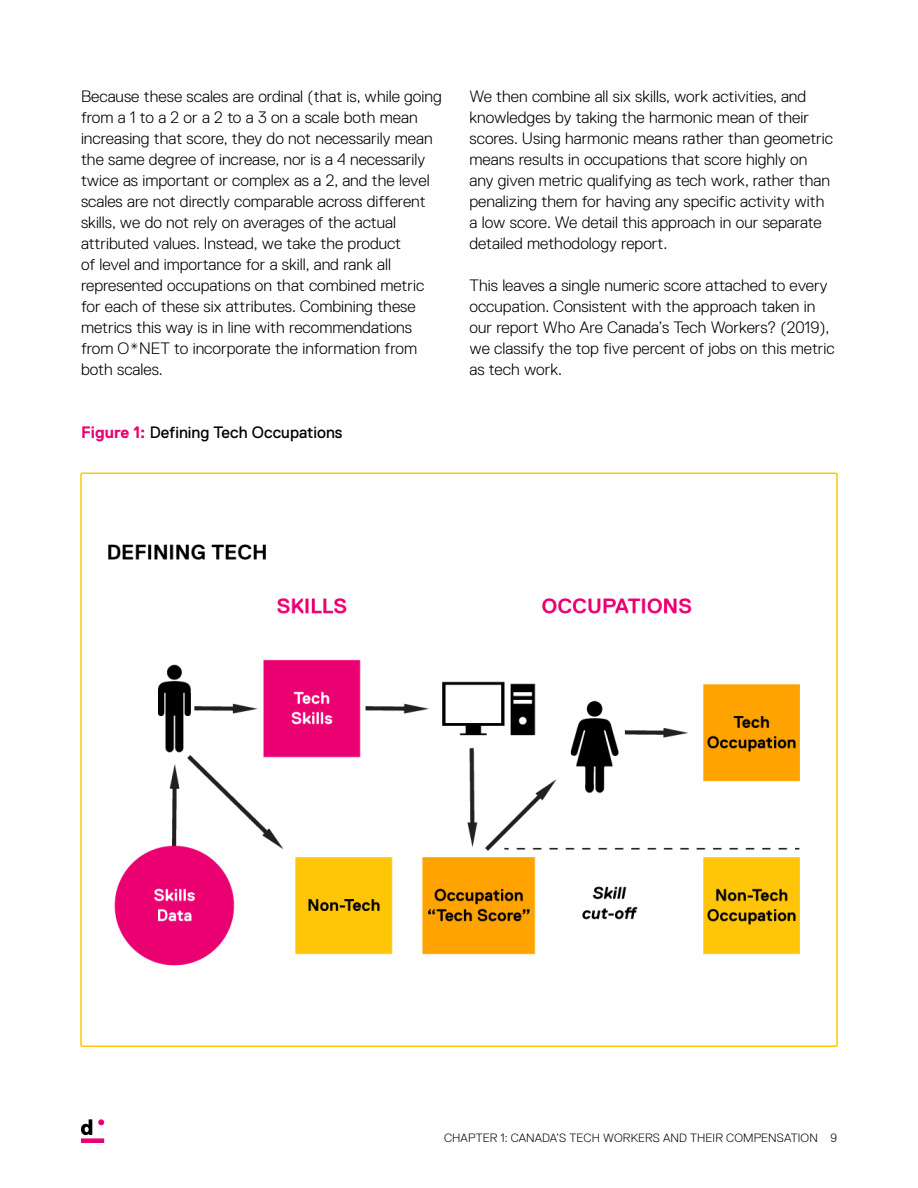
<style>
.page{position:relative;width:918px;height:1188px;background:#fff}
.page>*{position:absolute;margin:0;border:0;box-sizing:border-box;transform-origin:0 0}
.Body_copy{font:300 16.5px/21px "Replica Std";color:#000}
.Body_copy-2{font:16.5px "Replica Std";color:#000}
.t1{font:300 12px "Replica Std";letter-spacing:.01em;color:#000}
.s1{font-weight:700;color:#eb0072}
</style>
<div class="page">
<svg style="left:81px;top:1119px;width:23px;height:24px"></svg>
<svg style="left:80px;top:472px;width:758px;height:575px"></svg>
<p class="Body_copy" style="left:81px;top:86px;width:362px">Because these scales are ordinal (that is, while going from a 1 to a 2 or a 2 to a 3 on a scale both mean increasing that score, they do not necessarily mean the same degree of increase, nor is a 4 necessarily twice as important or complex as a 2, and the level scales are not directly comparable across different skills, we do not rely on averages of the actual attributed values. Instead, we take the product<br>of level and importance for a skill, and rank all represented occupations on that combined metric for each of these six attributes. Combining these metrics this way is in line with recommendations from O*NET to incorporate the information from both scales.</p>
<p class="Body_copy" style="left:470px;top:86px;width:365px">We then combine all six skills, work activities, and knowledges by taking the harmonic mean of their scores. Using harmonic means rather than geometric means results in occupations that score highly on any given metric qualifying as tech work, rather than penalizing them for having any specific activity with a low score. We detail this approach in our separate detailed methodology report.</p>
<p class="Body_copy" style="left:470px;top:275px;width:367px">This leaves a single numeric score attached to every occupation. Consistent with the approach taken in our report Who Are Canada’s Tech Workers? (2019), we classify the top five percent of jobs on this metric as tech work.</p>
<p class="Body_copy-2" style="left:81px;top:423px;width:263px"><span class="s1">Figure 1:</span> Defining Tech Occupations</p>
<p class="t1" style="left:444px;top:1131px;width:394px">CHAPTER 1: CANADA’S TECH WORKERS AND THEIR COMPENSATION 9</p>
</div>
